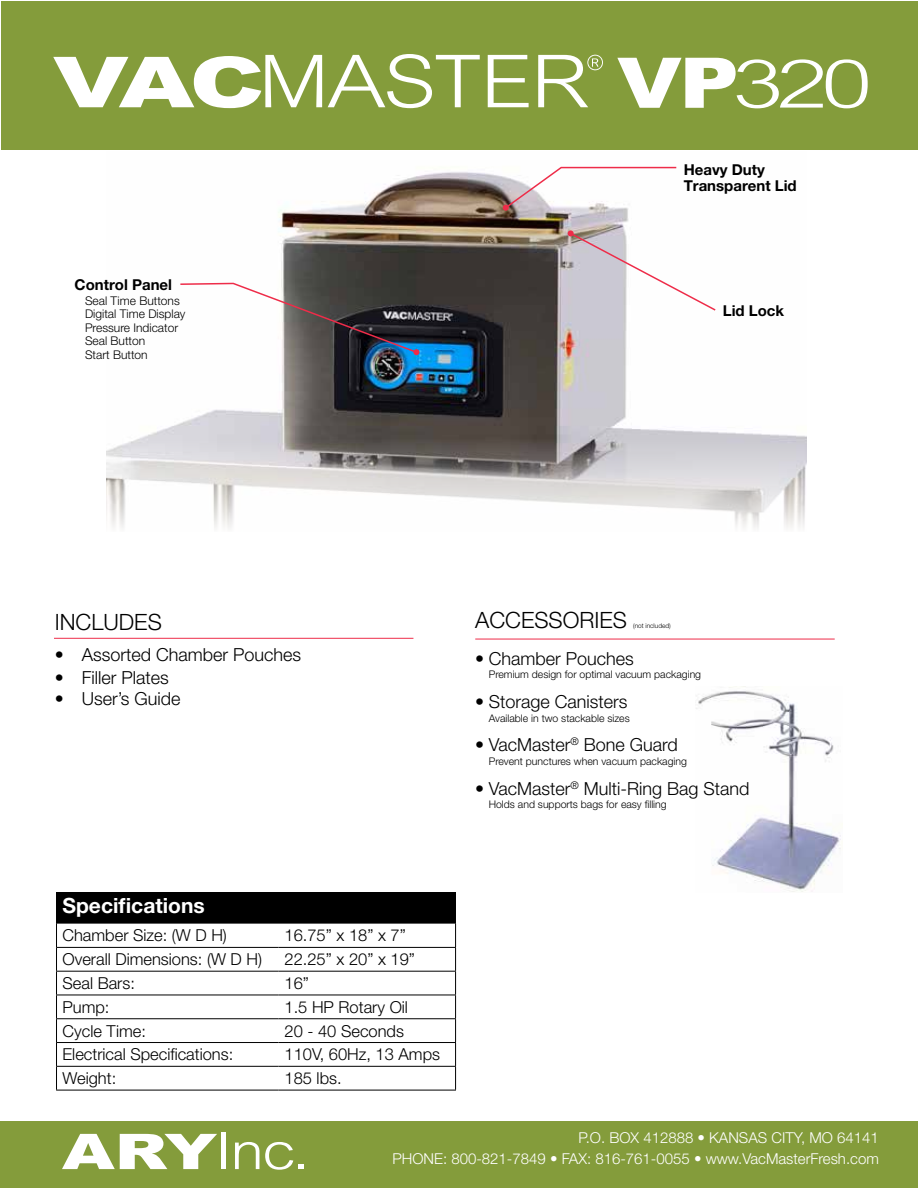
<style>
.page{position:relative;width:918px;height:1188px;background:#fff}
.page>*{position:absolute;margin:0;border:0;box-sizing:border-box;transform-origin:0 0}
.t1{font:300 22.5px "Helvetica Neue LT Pro";color:#000}
.t2{font:700 21px "Helvetica Neue LT Pro";color:#fff}
.t3{font:300 18px "Helvetica Neue LT Pro";color:#000}
.t4{font:300 16.5px "Helvetica Neue LT Pro";color:#000}
.t5{font:300 15px/21px "Helvetica Neue LT Pro";color:#fff;text-align:right}
.t6{font:700 15px/16.5px "Helvetica Neue LT Pro";color:#000}
.t7{font:300 12px/13.5px "Helvetica Neue LT Pro";color:#000}
.t8{font:300 10.5px "Helvetica Neue LT Pro";color:#000}
.t9{font:300 6.45px "Helvetica Neue LT Pro";color:#000}
</style>
<div class="page">
<div style="left:0;top:1121px;width:917px;height:67px;background:#849c3b"></div>
<div style="left:1px;top:1px;width:917px;height:149px;background:#849c3b"></div>
<img style="left:107px;top:172px;width:700px;height:356px">
<hr style="left:54px;top:638px;width:359px;height:1px;background:#ee2c49">
<hr style="left:475px;top:639px;width:360px;height:1px;background:#ee2c49">
<svg style="left:62px;top:1134px;width:155px;height:35px"></svg>
<hr style="left:222px;top:1132px;width:4px;height:37px;background:#fff">
<svg style="left:235px;top:1142px;width:24px;height:27px"></svg>
<svg style="left:265px;top:1142px;width:28px;height:28px"></svg>
<svg style="left:299px;top:1164px;width:5px;height:5px"></svg>
<svg style="left:503px;top:166px;width:175px;height:45px"></svg>
<svg style="left:179px;top:282px;width:240px;height:73px"></svg>
<svg style="left:568px;top:230px;width:149px;height:82px"></svg>
<img style="left:696px;top:687px;width:145px;height:205px">
<svg style="left:617px;top:58px;width:251px;height:50px"></svg>
<svg style="left:53px;top:55px;width:269px;height:53px"></svg>
<svg style="left:328px;top:54px;width:152px;height:54px"></svg>
<svg style="left:488px;top:55px;width:41px;height:52px"></svg>
<svg style="left:538px;top:55px;width:65px;height:52px"></svg>
<div style="left:57px;top:892px;width:399px;height:32px;background:#000"></div>
<svg style="left:57px;top:946px;width:398px;height:144px"></svg>
<svg style="left:57px;top:948px;width:398px;height:118px"></svg>
<hr style="left:56px;top:947px;width:223px;height:1px;background:#000">
<hr style="left:279px;top:947px;width:177px;height:1px;background:#000">
<hr style="left:56px;top:971px;width:223px;height:1px;background:#000">
<hr style="left:279px;top:971px;width:177px;height:1px;background:#000">
<hr style="left:56px;top:995px;width:223px;height:1px;background:#000">
<hr style="left:279px;top:995px;width:177px;height:1px;background:#000">
<hr style="left:56px;top:1018px;width:223px;height:1px;background:#000">
<hr style="left:279px;top:1018px;width:177px;height:1px;background:#000">
<hr style="left:56px;top:1042px;width:223px;height:1px;background:#000">
<hr style="left:279px;top:1042px;width:177px;height:1px;background:#000">
<hr style="left:56px;top:1066px;width:223px;height:1px;background:#000">
<svg style="left:56px;top:924px;width:1px;height:166px"></svg>
<hr style="left:279px;top:1066px;width:177px;height:1px;background:#000">
<svg style="left:455px;top:924px;width:1px;height:166px"></svg>
<hr style="left:56px;top:1090px;width:223px;height:1px;background:#000">
<hr style="left:279px;top:1090px;width:177px;height:1px;background:#000">
<p class="t6" style="left:684px;top:161px;width:115px">Heavy Duty<br>Transparent Lid</p>
<p class="t6" style="left:75px;top:276px;width:99px">Control Panel</p>
<p class="t7" style="left:85px;top:294px;width:102px">Seal Time Buttons<br>Digital Time Display<br>Pressure Indicator<br>Seal Button<br>Start Button</p>
<p class="t6" style="left:723px;top:302px;width:63px">Lid Lock</p>
<h1 class="t1" style="left:55px;top:608px;width:109px">INCLUDES</h1>
<p class="t3" style="left:55px;top:644px;width:248px">• Assorted Chamber Pouches</p>
<p class="t3" style="left:55px;top:666px;width:116px">• Filler Plates</p>
<p class="t3" style="left:55px;top:688px;width:127px">• User’s Guide</p>
<p class="t2" style="left:63px;top:893px;width:144px">Specifications</p>
<p class="t4" style="left:63px;top:925px;width:166px">Chamber Size: (W D H)</p>
<p class="t4" style="left:285px;top:925px;width:123px">16.75” x 18” x 7”</p>
<p class="t4" style="left:63px;top:949px;width:201px">Overall Dimensions: (W D H)</p>
<p class="t4" style="left:285px;top:949px;width:132px">22.25” x 20” x 19”</p>
<p class="t4" style="left:63px;top:973px;width:74px">Seal Bars:</p>
<p class="t4" style="left:285px;top:973px;width:26px">16”</p>
<p class="t4" style="left:63px;top:997px;width:49px">Pump:</p>
<p class="t4" style="left:285px;top:997px;width:125px">1.5 HP Rotary Oil</p>
<p class="t4" style="left:63px;top:1021px;width:85px">Cycle Time:</p>
<p class="t4" style="left:285px;top:1021px;width:121px">20 - 40 Seconds</p>
<p class="t4" style="left:63px;top:1044px;width:172px">Electrical Specifications:</p>
<p class="t4" style="left:285px;top:1044px;width:157px">110V, 60Hz, 13 Amps</p>
<p class="t4" style="left:63px;top:1068px;width:55px">Weight:</p>
<p class="t4" style="left:285px;top:1068px;width:59px">185 lbs.</p>
<h1 class="t1" style="left:475px;top:606px;width:153px">ACCESSORIES</h1>
<p class="t9" style="left:633px;top:622px;width:39px">(not included)</p>
<p class="t3" style="left:475px;top:648px;width:160px">• Chamber Pouches</p>
<p class="t8" style="left:489px;top:668px;width:214px">Premium design for optimal vacuum packaging</p>
<p class="t3" style="left:475px;top:691px;width:154px">• Storage Canisters</p>
<p class="t8" style="left:489px;top:712px;width:143px">Available in two stackable sizes</p>
<p class="t3" style="left:475px;top:734px;width:204px">• VacMaster<sup>®</sup> Bone Guard</p>
<p class="t8" style="left:489px;top:755px;width:200px">Prevent punctures when vacuum packaging</p>
<p class="t3" style="left:475px;top:777px;width:276px">• VacMaster<sup>®</sup> Multi-Ring Bag Stand</p>
<p class="t8" style="left:489px;top:798px;width:179px">Holds and supports bags for easy filling</p>
<p class="t5" style="left:392px;top:1127px;width:488px">P.O. BOX 412888 • KANSAS CITY, MO 64141<br>PHONE: 800-821-7849 • FAX: 816-761-0055 • www.VacMasterFresh.com</p>
</div>
